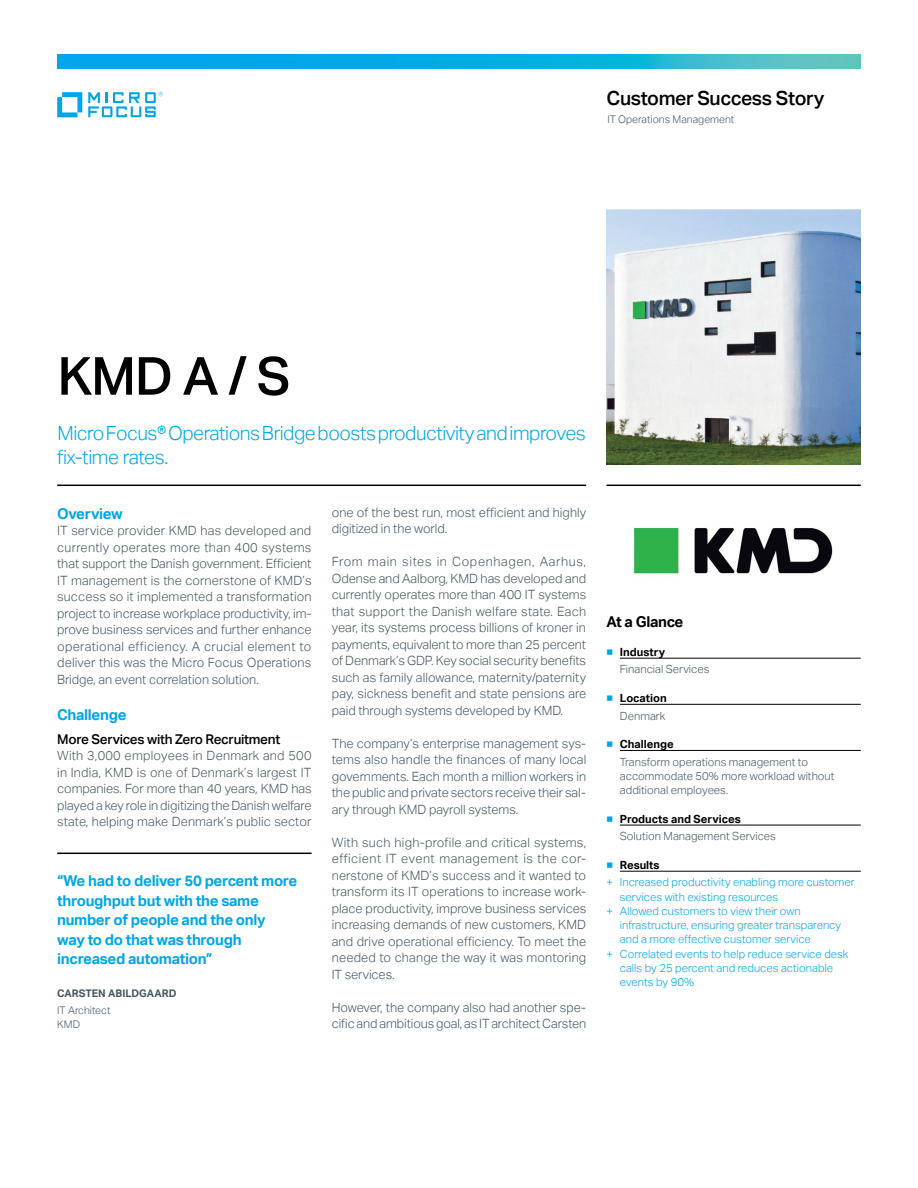
<style>
.page{position:relative;width:918px;height:1188px;background:#fff}
.page>*{position:absolute;margin:0;border:0;box-sizing:border-box;transform-origin:0 0}
.t1{font:500 52.5px "Aktiv Grotesk";color:#000}
.t2{font:300 19.5px/24px "Aktiv Grotesk";letter-spacing:-.025em;color:#00a6e9}
.t3{font:500 19.5px "Aktiv Grotesk";letter-spacing:-.02em;color:#000}
.t4{font:700 15px/19.5px "Aktiv Grotesk";letter-spacing:-.02em;color:#00a6e9}
.t5{font:700 15px "Aktiv Grotesk";letter-spacing:-.02em;color:#000}
.t6{font:500 13.5px "Aktiv Grotesk";letter-spacing:-.02em;color:#000}
.t7{font:300 12.75px/16.5px "Aktiv Grotesk";letter-spacing:-.005em;color:#455560;text-align:justify}
.t8{font:300 11.25px/17.7px "Aktiv Grotesk";color:#00a6e9}
.t9{font:300 11.25px/17.7px "Aktiv Grotesk";color:#455560}
.t10{font:700 11.25px/17.7px "Aktiv Grotesk";color:#000;text-align:right}
.t11{font:300 10.5px/14.2px "Aktiv Grotesk";color:#455560}
.t12{font:700 10.5px "Aktiv Grotesk";color:#455560}
.s1{font-weight:400;color:#00a6e9}
.s2{font-weight:700;color:#000}
.s3{font-weight:300;color:#455560}
.s4{font-weight:400}
</style>
<div class="page">
<hr style="left:57px;top:485px;width:529px;height:1px;background:#000">
<hr style="left:606px;top:485px;width:255px;height:1px;background:#000">
<img style="left:606px;top:210px;width:255px;height:254px">
<hr style="left:620px;top:658px;width:241px;height:1px;background:#000">
<hr style="left:620px;top:704px;width:241px;height:1px;background:#000">
<hr style="left:620px;top:750px;width:241px;height:1px;background:#000">
<hr style="left:620px;top:825px;width:241px;height:1px;background:#000">
<hr style="left:620px;top:871px;width:241px;height:1px;background:#000">
<svg style="left:57px;top:92px;width:25px;height:25px"></svg>
<svg style="left:88px;top:92px;width:75px;height:25px"></svg>
<svg style="left:57px;top:54px;width:804px;height:15px;background:#14b0dc"></svg>
<hr style="left:57px;top:853px;width:255px;height:1px;background:#000">
<img style="left:633px;top:527px;width:200px;height:47px">
<h2 class="t3" style="left:607px;top:87px;width:219px">Customer Success Story</h2>
<p class="t11" style="left:607px;top:112px;width:129px">IT Operations Management</p>
<h1 class="t1" style="left:57px;top:346px;width:234px">KMD A / S</h1>
<h2 class="t2" style="left:57px;top:422px;width:530px">Micro Focus® Operations Bridge boosts productivity and improves fix-time rates.</h2>
<p class="t4" style="left:57px;top:504px;width:67px">Overview</p>
<p class="t7" style="left:57px;top:522px;width:256px">IT service provider KMD has developed and currently operates more than 400 systems that support the Danish government. Efficient IT management is the cornerstone of KMD’s success so it implemented a transformation project to increase workplace productivity, im&shy;prove business services and further enhance operational efficiency. A crucial element to deliver this was the Micro Focus Operations Bridge, an event correlation solution.</p>
<p class="t4" style="left:57px;top:705px;width:71px">Challenge</p>
<p class="t6" style="left:57px;top:731px;width:225px">More Services with Zero Recruitment</p>
<p class="t7" style="left:57px;top:747px;width:256px">With 3,000 employees in Denmark and 500 in India, KMD is one of Denmark’s largest IT companies. For more than 40 years, KMD has played a key role in digitizing the Danish welfare state, helping make Denmark’s public sector</p>
<p class="t4" style="left:57px;top:871px;width:242px">“We had to deliver 50 percent more throughput but with the same number of people and the only<br>way to do that was through increased automation”</p>
<p class="t12" style="left:57px;top:987px;width:121px">CARSTEN ABILDGAARD</p>
<p class="t11" style="left:57px;top:1003px;width:55px">IT Architect<br>KMD</p>
<p class="t7" style="left:332px;top:504px;width:256px">one of the best run, most efficient and highly digitized in the world.</p>
<p class="t7" style="left:332px;top:554px;width:256px">From main sites in Copenhagen, Aarhus, Odense and Aalborg, KMD has developed and currently operates more than 400 IT systems that support the Danish welfare state. Each year, its systems process billions of kroner in payments, equivalent to more than 25 percent of Denmark’s GDP. Key social security benefits such as family allowance, maternity/paternity pay, sickness benefit and state pensions are paid through systems developed by KMD.</p>
<p class="t7" style="left:332px;top:735px;width:256px">The company’s enterprise management sys&shy;tems also handle the finances of many local governments. Each month a million workers in the public and private sectors receive their sal&shy;ary through KMD payroll systems.</p>
<p class="t7" style="left:332px;top:834px;width:256px">With such high-profile and critical systems, efficient IT event management is the cor&shy;nerstone of KMD’s success and it wanted to transform its IT operations to increase work&shy;place productivity, improve business services increasing demands of new customers, KMD and drive operational efficiency. To meet the needed to change the way it was montoring IT services.</p>
<p class="t7" style="left:332px;top:999px;width:256px">However, the company also had another spe&shy;cific and ambitious goal, as IT architect Carsten</p>
<p class="t5" style="left:606px;top:613px;width:79px">At a Glance</p>
<p class="t9" style="left:620px;top:643px;width:91px;text-indent:-14px"><span class="s1">■</span> <span class="s2">Industry<br></span>Financial Services</p>
<p class="t10" style="left:606px;top:689px;width:62px"><span class="s1">■</span> Location<br><span class="s3">Denmark</span></p>
<p class="t9" style="left:620px;top:735px;width:190px;text-indent:-14px"><span class="s1">■</span> <span class="s2">Challenge<br></span>Transform operations management to</p>
<p class="t9" style="left:620px;top:769px;width:216px;line-height:14.2px">accommodate 50% more workload without additional employees.</p>
<p class="t9" style="left:620px;top:810px;width:158px;text-indent:-14px"><span class="s1">■</span> <span class="s2">Products and Services<br></span>Solution Management Services</p>
<p class="t8" style="left:606px;top:856px;width:250px"><span class="s4">■</span> <span class="s2">Results<br></span>+ Increased productivity enabling more customer</p>
<p class="t8" style="left:620px;top:888px;width:160px">services with existing resources</p>
<p class="t8" style="left:606px;top:902px;width:196px">+ Allowed customers to view their own</p>
<p class="t8" style="left:620px;top:917px;width:223px">infrastructure, ensuring greater transparency</p>
<p class="t8" style="left:620px;top:931px;width:192px">and a more effective customer service</p>
<p class="t8" style="left:606px;top:945px;width:244px">+ Correlated events to help reduce service desk</p>
<p class="t8" style="left:620px;top:959px;width:215px">calls by 25 percent and reduces actionable</p>
<p class="t8" style="left:620px;top:974px;width:76px">events by 90%</p>
</div>
